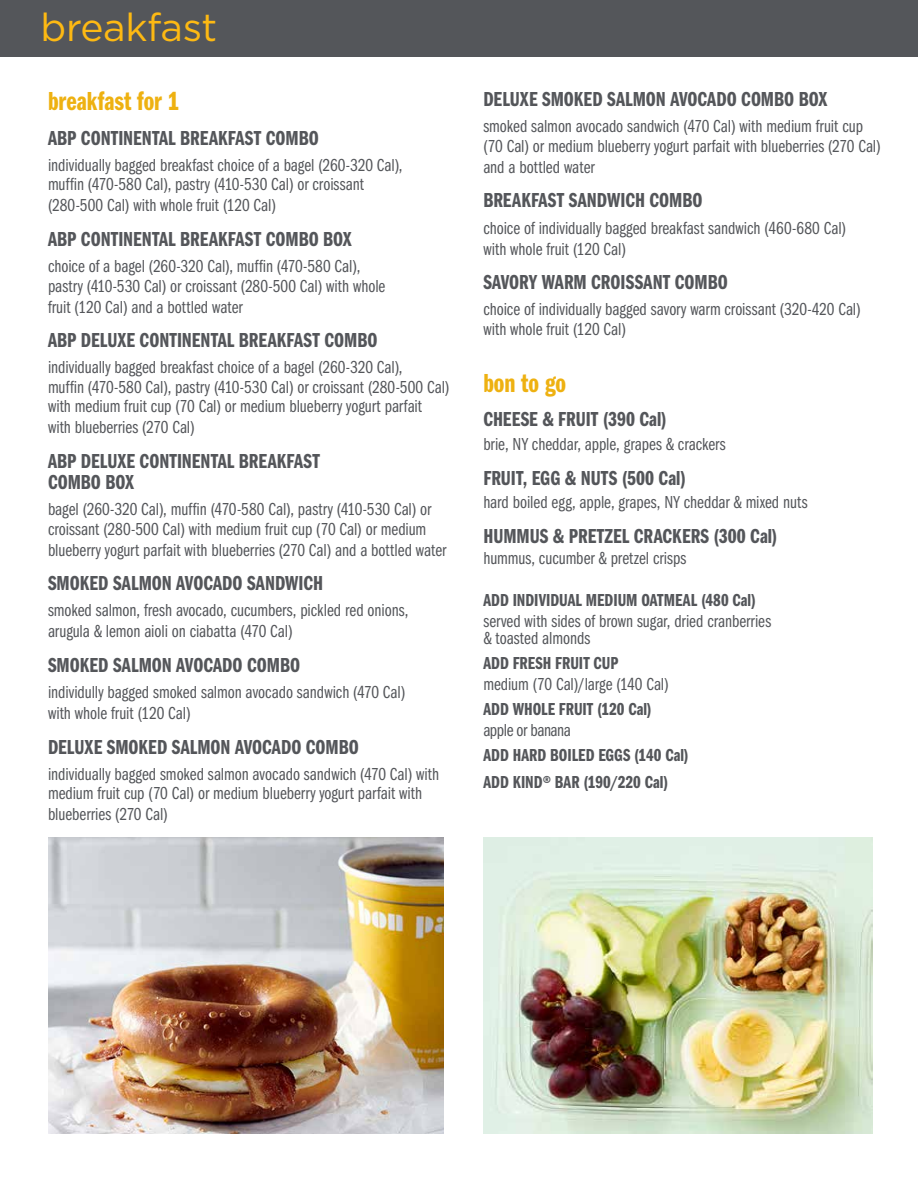
<style>
.page{position:relative;width:918px;height:1188px;background:#fff}
.page>*{position:absolute;margin:0;border:0;box-sizing:border-box;transform-origin:0 0}
.t1{font:39px "Gotham";letter-spacing:-.01em;color:#fdb913}
.t2{font:27px "ITC Franklin Gothic Std Dm Cp";color:#eeb111}
.t3{font:21px/21px "ITC Franklin Gothic Std Dm Cp";color:#54565a}
.t4{font:18px/20.2px "ITC Franklin Gothic Std Bk Cp";color:#54565a}
.t5{font:18px/27px "ITC Franklin Gothic Std Dm Cp";color:#54565a}
.t6{font:18px "ITC Franklin Gothic Std Bk Cp";letter-spacing:-.025em;color:#54565a}
</style>
<div class="page">
<img style="left:48px;top:837px;width:396px;height:297px">
<div style="left:0;top:0;width:918px;height:57px;background:#54565a"></div>
<img style="left:483px;top:837px;width:389px;height:297px">
<h1 class="t1" style="left:40px;top:3px;width:178px">breakfast</h1>
<h2 class="t2" style="left:48px;top:86px;width:133px">breakfast for 1</h2>
<p class="t3" style="left:48px;top:128px;width:272px">ABP CONTINENTAL BREAKFAST COMBO</p>
<p class="t4" style="left:48px;top:155px;width:356px">individually bagged breakfast choice of a bagel (260-320 Cal), muffin (470-580 Cal), pastry (410-530 Cal) or croissant (280-500 Cal) with whole fruit (120 Cal)</p>
<p class="t3" style="left:48px;top:229px;width:305px">ABP CONTINENTAL BREAKFAST COMBO BOX</p>
<p class="t4" style="left:48px;top:256px;width:339px">choice of a bagel (260-320 Cal), muffin (470-580 Cal), pastry (410-530 Cal) or croissant (280-500 Cal) with whole fruit (120 Cal) and a bottled water</p>
<p class="t3" style="left:48px;top:330px;width:331px">ABP DELUXE CONTINENTAL BREAKFAST COMBO</p>
<p class="t4" style="left:48px;top:358px;width:403px">individually bagged breakfast choice of a bagel (260-320 Cal),<br>muffin (470-580 Cal), pastry (410-530 Cal) or croissant (280-500 Cal) with medium fruit cup (70 Cal) or medium blueberry yogurt parfait with blueberries (270 Cal)</p>
<p class="t3" style="left:48px;top:451px;width:274px">ABP DELUXE CONTINENTAL BREAKFAST<br>COMBO BOX</p>
<p class="t4" style="left:48px;top:499px;width:400px">bagel (260-320 Cal), muffin (470-580 Cal), pastry (410-530 Cal) or croissant (280-500 Cal) with medium fruit cup (70 Cal) or medium blueberry yogurt parfait with blueberries (270 Cal) and a bottled water</p>
<p class="t3" style="left:48px;top:573px;width:277px">SMOKED SALMON AVOCADO SANDWICH</p>
<p class="t4" style="left:48px;top:600px;width:362px;line-height:21px">smoked salmon, fresh avocado, cucumbers, pickled red onions, arugula &amp; lemon aioli on ciabatta (470 Cal)</p>
<p class="t3" style="left:48px;top:655px;width:254px">SMOKED SALMON AVOCADO COMBO</p>
<p class="t4" style="left:48px;top:682px;width:359px;line-height:21px">individully bagged smoked salmon avocado sandwich (470 Cal) with whole fruit (120 Cal)</p>
<p class="t3" style="left:48px;top:737px;width:312px">DELUXE SMOKED SALMON AVOCADO COMBO</p>
<p class="t4" style="left:48px;top:764px;width:393px">individually bagged smoked salmon avocado sandwich (470 Cal) with medium fruit cup (70 Cal) or medium blueberry yogurt parfait with blueberries (270 Cal)</p>
<p class="t3" style="left:483px;top:89px;width:345px">DELUXE SMOKED SALMON AVOCADO COMBO BOX</p>
<p class="t4" style="left:483px;top:117px;width:399px">smoked salmon avocado sandwich (470 Cal) with medium fruit cup (70 Cal) or medium blueberry yogurt parfait with blueberries (270 Cal) and a bottled water</p>
<p class="t3" style="left:483px;top:190px;width:221px">BREAKFAST SANDWICH COMBO</p>
<p class="t4" style="left:483px;top:217px;width:364px;line-height:21px">choice of individually bagged breakfast sandwich (460-680 Cal) with whole fruit (120 Cal)</p>
<p class="t3" style="left:483px;top:272px;width:246px">SAVORY WARM CROISSANT COMBO</p>
<p class="t4" style="left:483px;top:300px;width:379px;line-height:19.5px">choice of individually bagged savory warm croissant (320-420 Cal) with whole fruit (120 Cal)</p>
<h2 class="t2" style="left:483px;top:368px;width:84px">bon to go</h2>
<p class="t3" style="left:483px;top:409px;width:185px">CHEESE &amp; FRUIT (390 Cal)</p>
<p class="t4" style="left:483px;top:435px;width:244px">brie, NY cheddar, apple, grapes &amp; crackers</p>
<p class="t3" style="left:483px;top:468px;width:204px">FRUIT, EGG &amp; NUTS (500 Cal)</p>
<p class="t4" style="left:483px;top:492px;width:326px">hard boiled egg, apple, grapes, NY cheddar &amp; mixed nuts</p>
<p class="t3" style="left:483px;top:526px;width:296px">HUMMUS &amp; PRETZEL CRACKERS (300 Cal)</p>
<p class="t4" style="left:483px;top:549px;width:205px">hummus, cucumber &amp; pretzel crisps</p>
<p class="t5" style="left:483px;top:587px;width:274px">ADD INDIVIDUAL MEDIUM OATMEAL (480 Cal)</p>
<p class="t4" style="left:483px;top:613px;width:289px;line-height:16.5px">served with sides of brown sugar, dried cranberries &amp; toasted almonds</p>
<p class="t5" style="left:483px;top:650px;width:137px">ADD FRESH FRUIT CUP</p>
<p class="t4" style="left:483px;top:674px;width:187px">medium (70 Cal)/large (140 Cal)</p>
<p class="t5" style="left:483px;top:696px;width:170px">ADD WHOLE FRUIT (120 Cal)</p>
<p class="t6" style="left:483px;top:720px;width:89px">apple or banana</p>
<p class="t5" style="left:483px;top:742px;width:207px">ADD HARD BOILED EGGS (140 Cal)<br>ADD KIND® BAR (190/220 Cal)</p>
</div>
